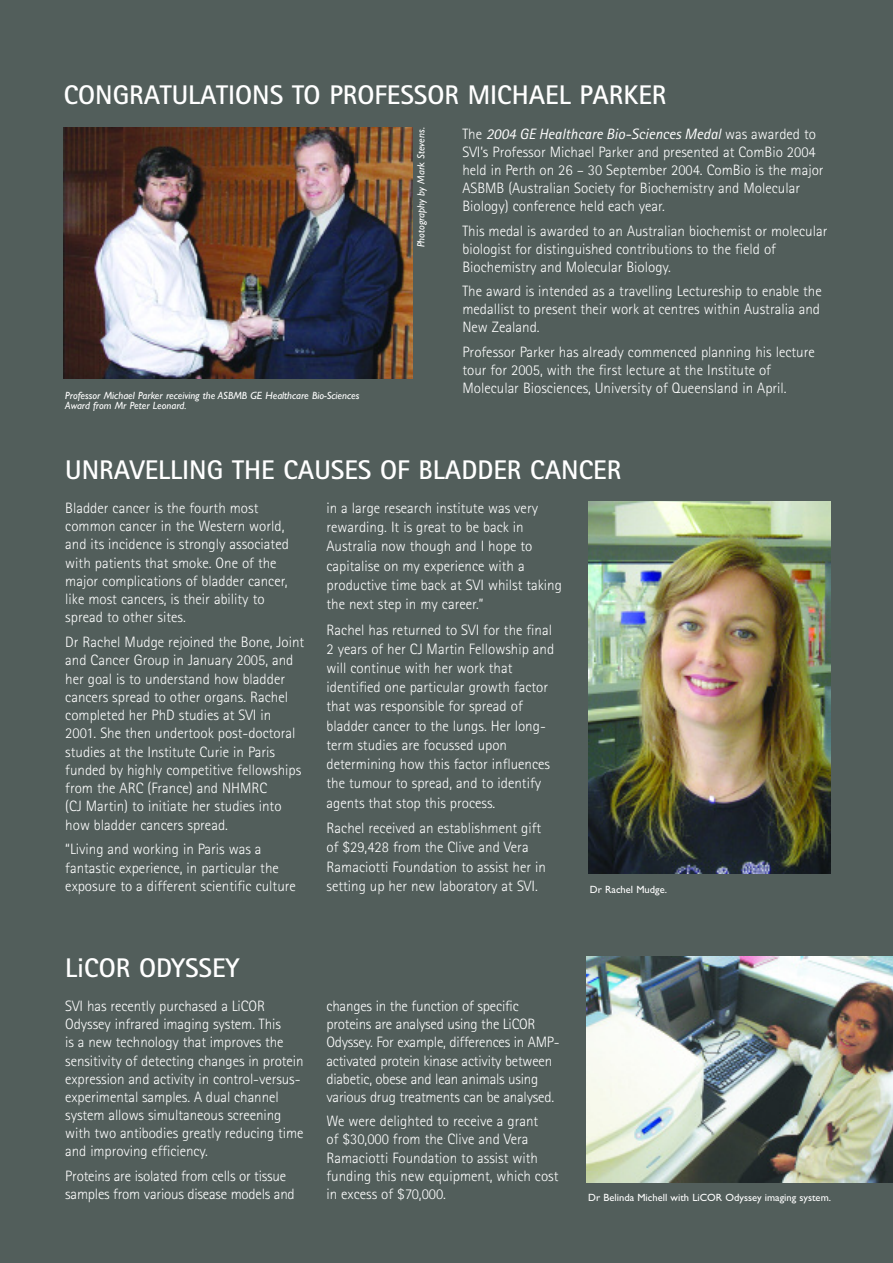
<style>
.page{position:relative;width:893px;height:1263px;background:#525e5b}
.page>*{position:absolute;margin:0;border:0;box-sizing:border-box;transform-origin:0 0}
.t1{font:700 27px "Rotis Sans Serif";color:#fff}
.t2{font:300 15px/18.3px "Rotis Sans Serif";color:#fff}
.t3{font:italic 10.5px/10.5px "Gill Sans";color:#fff}
.t4{font:10.5px "Gill Sans";color:#fff}
.s1{font-weight:400;font-style:italic}
</style>
<div class="page">
<img style="left:587px;top:957px;width:306px;height:225px">
<img style="left:64px;top:128px;width:348px;height:251px">
<img style="left:588px;top:501px;width:243px;height:372px">
<h1 class="t1" style="left:64px;top:85px;width:604px">CONGRATULATIONS TO PROFESSOR MICHAEL PARKER</h1>
<p class="t3" style="left:65px;top:390px;width:296px">Professor Michael Parker receiving the ASBMB GE Healthcare Bio-Sciences<br>Award from Mr Peter Leonard.</p>
<p class="t3" style="left:415px;top:247px;width:121px;rotate:-90deg">Photography by Mark Stevens.</p>
<p class="t2" style="left:462px;top:127px;width:363px">The <span class="s1">2004 GE Healthcare Bio-Sciences Medal</span> was awarded to SVI’s Professor Michael Parker and presented at ComBio 2004 held in Perth on 26 – 30 September 2004. ComBio is the major ASBMB (Australian Society for Biochemistry and Molecular Biology) conference held each year.</p>
<p class="t2" style="left:462px;top:223px;width:367px">This medal is awarded to an Australian biochemist or molecular biologist for distinguished contributions to the field of<br>Biochemistry and Molecular Biology.</p>
<p class="t2" style="left:462px;top:284px;width:361px;text-align:justify">The award is intended as a travelling Lectureship to enable the medallist to present their work at centres within Australia and New Zealand.</p>
<p class="t2" style="left:462px;top:344px;width:354px">Professor Parker has already commenced planning his lecture tour for 2005, with the first lecture at the Institute of<br>Molecular Biosciences, University of Queensland in April.</p>
<h1 class="t1" style="left:65px;top:460px;width:557px">UNRAVELLING THE CAUSES OF BLADDER CANCER</h1>
<p class="t2" style="left:65px;top:500px;width:225px">Bladder cancer is the fourth most common cancer in the Western world, and its incidence is strongly associated with patients that smoke. One of the major complications of bladder cancer, like most cancers, is their ability to spread to other sites.</p>
<p class="t2" style="left:65px;top:634px;width:241px">Dr Rachel Mudge rejoined the Bone, Joint and Cancer Group in January 2005, and her goal is to understand how bladder cancers spread to other organs. Rachel completed her PhD studies at SVI in 2001. She then undertook post-doctoral studies at the Institute Curie in Paris funded by highly competitive fellowships from the ARC (France) and NHMRC<br>(CJ Martin) to initiate her studies into how bladder cancers spread.</p>
<p class="t2" style="left:65px;top:841px;width:232px">“Living and working in Paris was a fantastic experience, in particular the exposure to a different scientific culture</p>
<p class="t2" style="left:326px;top:500px;width:237px;line-height:19.2px">in a large research institute was very rewarding. It is great to be back in Australia now though and I hope to capitalise on my experience with a productive time back at SVI whilst taking the next step in my career.”</p>
<p class="t2" style="left:326px;top:621px;width:229px;line-height:19.2px">Rachel has returned to SVI for the final 2 years of her CJ Martin Fellowship and will continue with her work that identified one particular growth factor that was responsible for spread of bladder cancer to the lungs. Her long&shy;term studies are focussed upon determining how this factor influences the tumour to spread, and to identify agents that stop this process.</p>
<p class="t2" style="left:326px;top:820px;width:221px;line-height:19.2px">Rachel received an establishment gift of $29,428 from the Clive and Vera Ramaciotti Foundation to assist her in setting up her new laboratory at SVI.</p>
<h1 class="t1" style="left:65px;top:958px;width:176px">LiCOR ODYSSEY</h1>
<p class="t2" style="left:65px;top:998px;width:240px">SVI has recently purchased a LiCOR Odyssey infrared imaging system. This<br>is a new technology that improves the sensitivity of detecting changes in protein expression and activity in control-versus&shy;experimental samples. A dual channel system allows simultaneous screening with two antibodies greatly reducing time and improving efficiency.</p>
<p class="t2" style="left:65px;top:1168px;width:231px">Proteins are isolated from cells or tissue samples from various disease models and</p>
<p class="t2" style="left:326px;top:998px;width:235px">changes in the function of specific proteins are analysed using the LiCOR Odyssey. For example, differences in AMP&shy;activated protein kinase activity between diabetic, obese and lean animals using various drug treatments can be analysed.</p>
<p class="t2" style="left:326px;top:1113px;width:234px">We were delighted to receive a grant<br>of $30,000 from the Clive and Vera Ramaciotti Foundation to assist with funding this new equipment, which cost in excess of $70,000.</p>
<p class="t4" style="left:590px;top:883px;width:79px">Dr Rachel Mudge.</p>
<p class="t4" style="left:588px;top:1191px;width:244px">Dr Belinda Michell with LiCOR Odyssey imaging system.</p>
</div>
